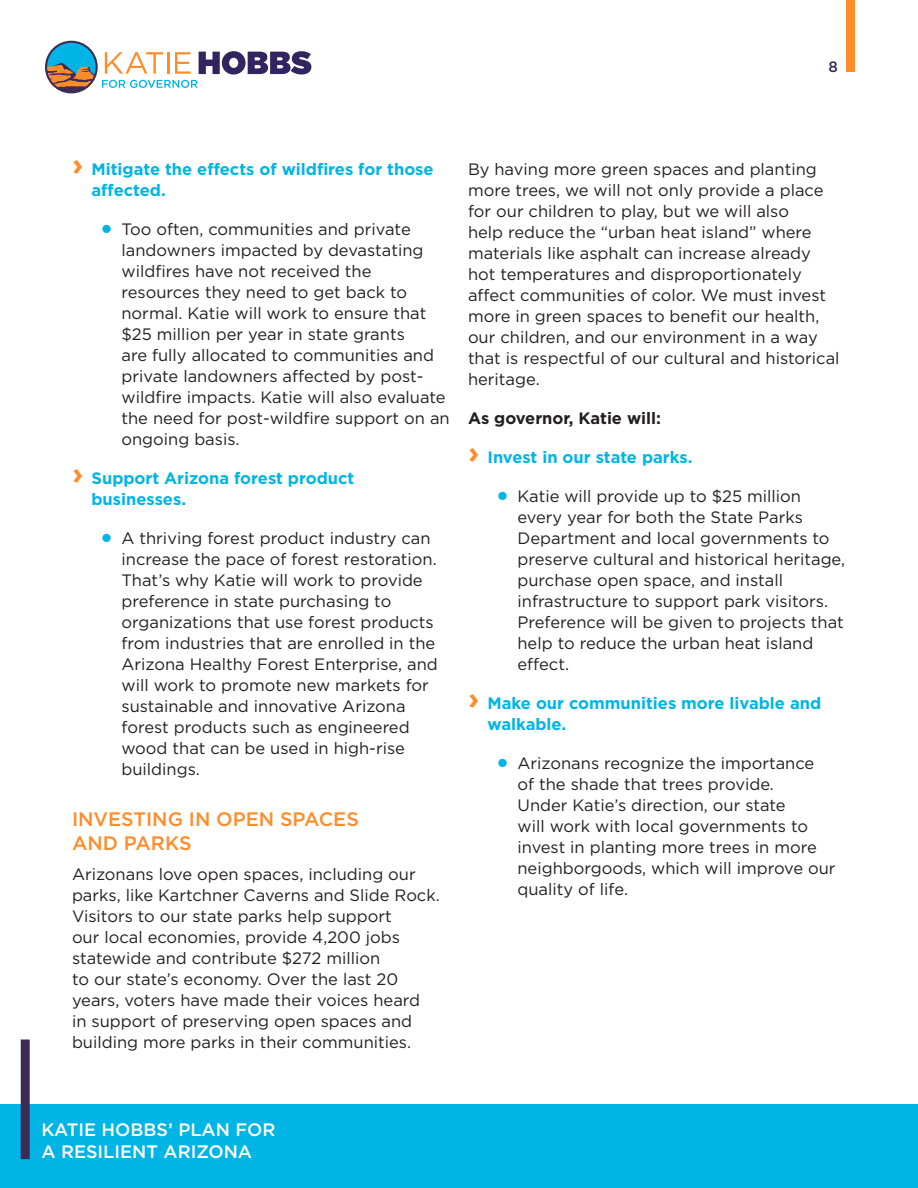
<style>
.page{position:relative;width:918px;height:1188px;background:#fff}
.page>*{position:absolute;margin:0;border:0;box-sizing:border-box;transform-origin:0 0}
.sub{font:500 19.5px/24px "Gotham";color:#ff8c2b}
.t1{font:500 18px/21.6px "Gotham";color:#fff}
.bod{font:16.5px/21px "Gotham";color:#231f20}
.t2{font:700 16.5px/21px "Gotham";color:#00b5e6}
.bod-2{font:700 16.5px "Gotham";color:#231f20}
.t3{font:500 15px "Gotham";color:#3b2b55}
.s1{font-size:30px;color:#ff8c2b}
.s2{font-size:31.5px;color:#00b5e6}
</style>
<div class="page">
<div style="left:0;top:1104px;width:918px;height:84px;background:#00b5e6"></div>
<div style="left:21px;top:1039px;width:9px;height:120px;background:#3b2b55"></div>
<svg style="left:45px;top:41px;width:266px;height:52px"></svg>
<div style="left:846px;top:0;width:9px;height:72px;background:#ff8c2b"></div>
<p class="t3" style="left:828px;top:57px;width:11px">8</p>
<p class="t2" style="left:92px;top:159px;width:344px;text-indent:-20px"><span class="s1">›</span> Mitigate the effects of wildfires for those affected.</p>
<p class="bod" style="left:122px;top:219px;width:330px;text-indent:-22px"><span class="s2">•</span> Too often, communities and private landowners impacted by devastating wildfires have not received the resources they need to get back to normal. Katie will work to ensure that $25 million per year in state grants<br>are fully allocated to communities and private landowners affected by post&shy;wildfire impacts. Katie will also evaluate the need for post-wildfire support on an ongoing basis.</p>
<p class="t2" style="left:92px;top:468px;width:264px;text-indent:-20px"><span class="s1">›</span> Support Arizona forest product businesses.</p>
<p class="bod" style="left:122px;top:528px;width:318px;text-indent:-22px"><span class="s2">•</span> A thriving forest product industry can increase the pace of forest restoration.<br>That’s why Katie will work to provide preference in state purchasing to organizations that use forest products from industries that are enrolled in the Arizona Healthy Forest Enterprise, and will work to promote new markets for sustainable and innovative Arizona forest products such as engineered wood that can be used in high-rise buildings.</p>
<p class="sub" style="left:72px;top:807px;width:288px">INVESTING IN OPEN SPACES<br>AND PARKS</p>
<p class="bod" style="left:72px;top:864px;width:369px">Arizonans love open spaces, including our parks, like Kartchner Caverns and Slide Rock.<br>Visitors to our state parks help support<br>our local economies, provide 4,200 jobs statewide and contribute $272 million<br>to our state’s economy. Over the last 20 years, voters have made their voices heard<br>in support of preserving open spaces and building more parks in their communities.</p>
<p class="bod" style="left:468px;top:159px;width:373px">By having more green spaces and planting more trees, we will not only provide a place for our children to play, but we will also<br>help reduce the “urban heat island” where materials like asphalt can increase already hot temperatures and disproportionately affect communities of color. We must invest more in green spaces to benefit our health, our children, and our environment in a way that is respectful of our cultural and historical heritage.</p>
<p class="bod-2" style="left:468px;top:407px;width:195px">As governor, Katie will:</p>
<p class="t2" style="left:468px;top:447px;width:226px"><span class="s1">›</span> Invest in our state parks.</p>
<p class="bod" style="left:518px;top:486px;width:329px;text-indent:-22px"><span class="s2">•</span> Katie will provide up to $25 million every year for both the State Parks Department and local governments to preserve cultural and historical heritage, purchase open space, and install infrastructure to support park visitors.<br>Preference will be given to projects that help to reduce the urban heat island effect.</p>
<p class="t2" style="left:488px;top:693px;width:335px;text-indent:-20px"><span class="s1">›</span> Make our communities more livable and walkable.</p>
<p class="bod" style="left:518px;top:753px;width:320px;text-indent:-22px"><span class="s2">•</span> Arizonans recognize the importance<br>of the shade that trees provide.<br>Under Katie’s direction, our state<br>will work with local governments to invest in planting more trees in more neighborgoods, which will improve our quality of life.</p>
<p class="t1" style="left:41px;top:1119px;width:235px">KATIE HOBBS’ PLAN FOR<br>A RESILIENT ARIZONA</p>
</div>
